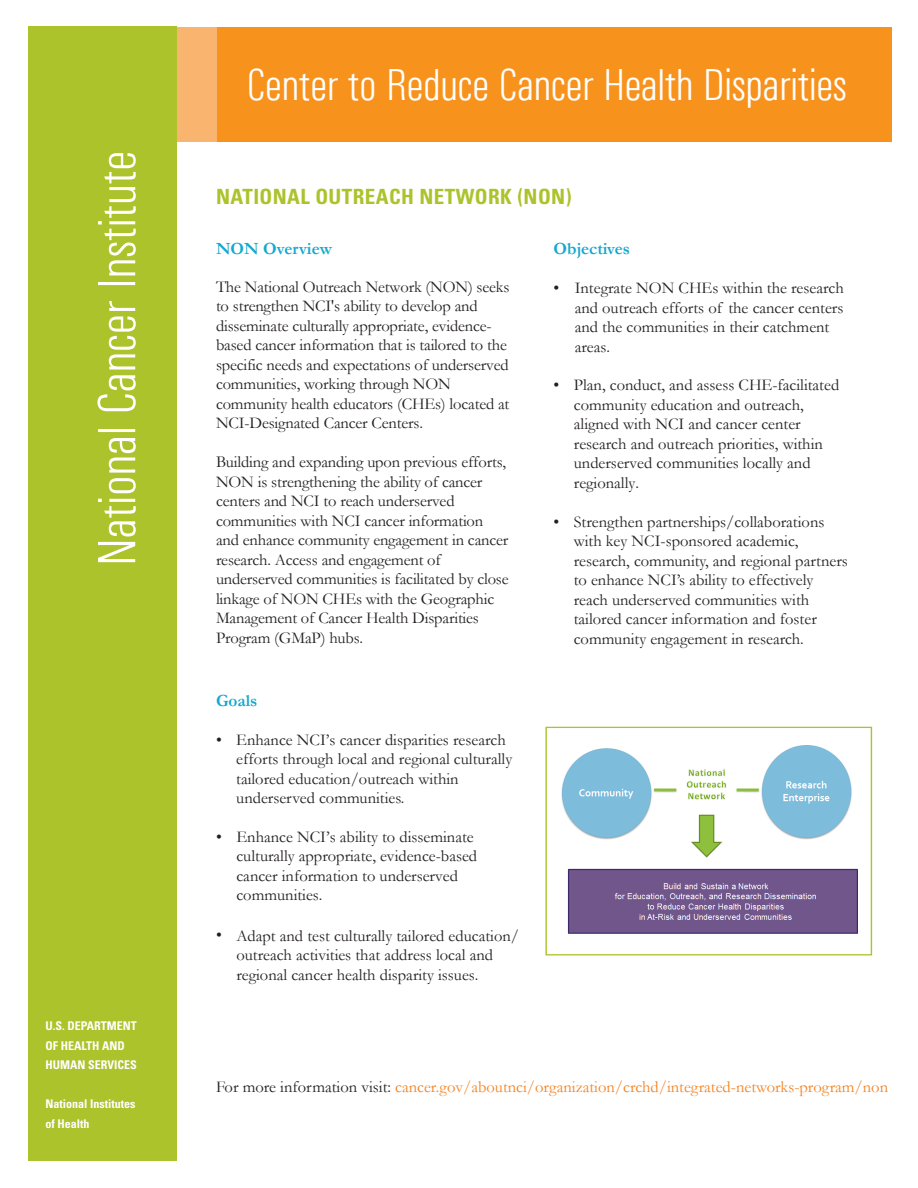
<style>
.page{position:relative;width:918px;height:1188px;background:#fff}
.page>*{position:absolute;margin:0;border:0;box-sizing:border-box;transform-origin:0 0}
.t1{font:300 condensed 54px "Univers";letter-spacing:-.005em;color:#fff}
.t2{font:300 condensed 45px "Univers";letter-spacing:-.005em;color:#fff}
.t3{font:700 condensed 21px "Univers LT Std";letter-spacing:.02em;color:#acc32b}
.t4{font:700 17.25px "Garamond";color:#14a8cf}
.t5{font:16.5px/19.5px "Garamond";color:#231f20}
.t6{font:16.5px "Garamond";color:#f58220}
.t7{font:700 condensed 12px/19.5px "Univers LT Std";color:#fff}
.s1{color:#231f20}
</style>
<div class="page">
<div style="left:176px;top:27px;width:716px;height:114px;background:#f7931d"></div>
<div style="left:152px;top:27px;width:65px;height:114px;background:#f9b570"></div>
<div style="left:28px;top:27px;width:148px;height:1134px;background:#acc32b"></div>
<img style="left:561px;top:745px;width:296px;height:189px">
<div style="left:545px;top:727px;width:327px;height:228px;border:1px solid #acc32b"></div>
<h1 class="t1" style="left:86px;top:566px;width:417px;rotate:-90deg">National Cancer Institute</h1>
<p class="t7" style="left:46px;top:1016px;width:93px">U.S. DEPARTMENT<br>OF HEALTH AND<br>HUMAN SERVICES</p>
<p class="t7" style="left:46px;top:1094px;width:92px">National Institutes of Health</p>
<h2 class="t2" style="left:246px;top:59px;width:602px">Center to Reduce Cancer Health Disparities</h2>
<h1 class="t3" style="left:216px;top:184px;width:357px">NATIONAL OUTREACH NETWORK (NON)</h1>
<h2 class="t4" style="left:216px;top:236px;width:118px">NON Overview</h2>
<p class="t5" style="left:216px;top:276px;width:295px">The National Outreach Network (NON) seeks to strengthen NCI's ability to develop and disseminate culturally appropriate, evidence&shy;based cancer information that is tailored to the specific needs and expectations of underserved communities, working through NON community health educators (CHEs) located at NCI-Designated Cancer Centers.</p>
<p class="t5" style="left:216px;top:452px;width:294px">Building and expanding upon previous efforts, NON is strengthening the ability of cancer centers and NCI to reach underserved communities with NCI cancer information and enhance community engagement in cancer research. Access and engagement of underserved communities is facilitated by close linkage of NON CHEs with the Geographic Management of Cancer Health Disparities Program (GMaP) hubs.</p>
<h2 class="t4" style="left:554px;top:236px;width:78px">Objectives</h2>
<p class="t5" style="left:575px;top:278px;width:271px;text-indent:-21px">• Integrate NON CHEs within the research and outreach efforts of the cancer centers and the communities in their catchment areas.</p>
<p class="t5" style="left:574px;top:375px;width:267px;text-indent:-20px">• Plan, conduct, and assess CHE-facilitated community education and outreach, aligned with NCI and cancer center research and outreach priorities, within underserved communities locally and regionally.</p>
<p class="t5" style="left:574px;top:511px;width:276px;text-indent:-20px">• Strengthen partnerships/collaborations with key NCI-sponsored academic, research, community, and regional partners to enhance NCI’s ability to effectively reach underserved communities with tailored cancer information and foster community engagement in research.</p>
<h2 class="t4" style="left:216px;top:689px;width:43px">Goals</h2>
<p class="t5" style="left:236px;top:729px;width:277px;text-indent:-20px">• Enhance NCI’s cancer disparities research efforts through local and regional culturally tailored education/outreach within underserved communities.</p>
<p class="t5" style="left:236px;top:827px;width:242px;text-indent:-20px">• Enhance NCI’s ability to disseminate culturally appropriate, evidence-based cancer information to underserved communities.</p>
<p class="t5" style="left:236px;top:925px;width:284px;text-indent:-20px">• Adapt and test culturally tailored education/ outreach activities that address local and regional cancer health disparity issues.</p>
<p class="t6" style="left:216px;top:1076px;width:674px"><span class="s1">For more information visit:</span> cancer.gov/aboutnci/organization/crchd/integrated-networks-program/non</p>
</div>
